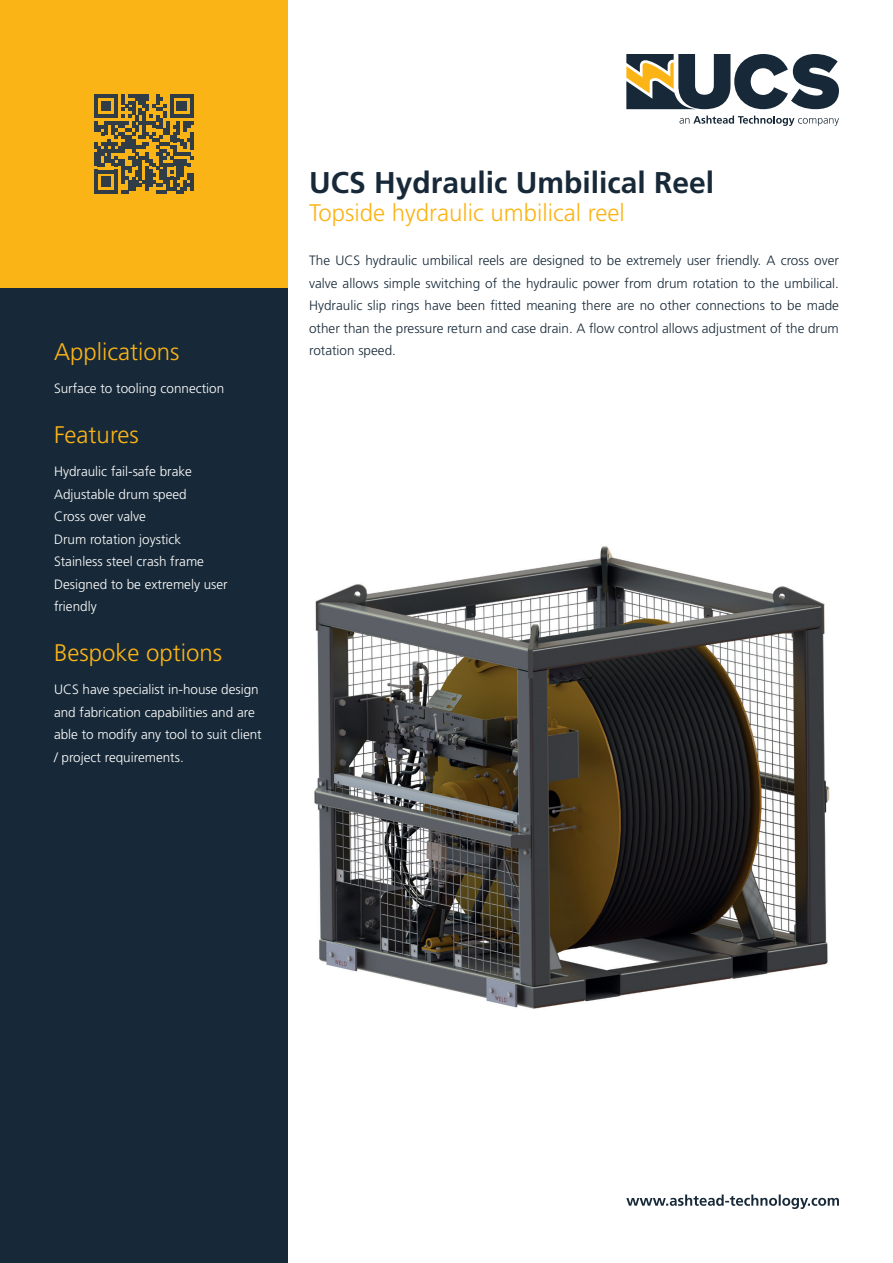
<style>
.page{position:relative;width:893px;height:1263px;background:#fff}
.page>*{position:absolute;margin:0;border:0;box-sizing:border-box;transform-origin:0 0}
.Datasheet_Primary_He{font:700 30px "Frutiger LT Std";color:#172938}
.Datasheet_Headings{font:300 24px "Frutiger LT Std";color:#fbb416}
.Datasheet_Subheading{font:300 24px "Frutiger LT Std";color:#fbb416}
.Datasheet_Descriptio{font:300 13.5px/22.5px "Frutiger LT Std";color:#172938;text-align:justify}
.Datasheet_Bullet_Poi{font:300 13.5px/22.5px "Frutiger LT Std";color:#fff}
</style>
<div class="page">
<div style="left:0;top:0;width:288px;height:288px;background:#fbb416"></div>
<div style="left:0;top:288px;width:288px;height:975px;background:#172938"></div>
<svg style="left:626px;top:1194px;width:213px;height:15px"></svg>
<svg style="left:94px;top:94px;width:100px;height:100px"></svg>
<hr style="left:190px;top:173px;width:4px;height:17px;background:#303d47">
<svg style="left:626px;top:54px;width:213px;height:55px"></svg>
<svg style="left:679px;top:116px;width:160px;height:10px"></svg>
<img style="left:314px;top:546px;width:516px;height:463px">
<p class="Datasheet_Primary_He" style="left:309px;top:165px;width:407px">UCS Hydraulic Umbilical Reel</p>
<p class="Datasheet_Subheading" style="left:309px;top:200px;width:317px">Topside hydraulic umbilical reel</p>
<p class="Datasheet_Descriptio" style="left:309px;top:249px;width:531px">The UCS hydraulic umbilical reels are designed to be extremely user friendly. A cross over valve allows simple switching of the hydraulic power from drum rotation to the umbilical.<br>Hydraulic slip rings have been fitted meaning there are no other connections to be made other than the pressure return and case drain. A flow control allows adjustment of the drum</p>
<p class="Datasheet_Headings" style="left:54px;top:338px;width:127px">Applications</p>
<p class="Datasheet_Descriptio" style="left:309px;top:339px;width:88px">rotation speed.</p>
<p class="Datasheet_Bullet_Poi" style="left:54px;top:377px;width:172px">Surface to tooling connection</p>
<p class="Datasheet_Headings" style="left:54px;top:421px;width:86px">Features</p>
<p class="Datasheet_Bullet_Poi" style="left:54px;top:460px;width:139px">Hydraulic fail-safe brake</p>
<p class="Datasheet_Bullet_Poi" style="left:54px;top:483px;width:134px">Adjustable drum speed</p>
<p class="Datasheet_Bullet_Poi" style="left:54px;top:505px;width:94px">Cross over valve</p>
<p class="Datasheet_Bullet_Poi" style="left:54px;top:528px;width:129px">Drum rotation joystick</p>
<p class="Datasheet_Bullet_Poi" style="left:54px;top:550px;width:151px">Stainless steel crash frame</p>
<p class="Datasheet_Bullet_Poi" style="left:54px;top:573px;width:175px">Designed to be extremely user friendly</p>
<p class="Datasheet_Headings" style="left:54px;top:639px;width:170px">Bespoke options</p>
<p class="Datasheet_Bullet_Poi" style="left:54px;top:679px;width:209px">UCS have specialist in-house design and fabrication capabilities and are able to modify any tool to suit client / project requirements.</p>
</div>
